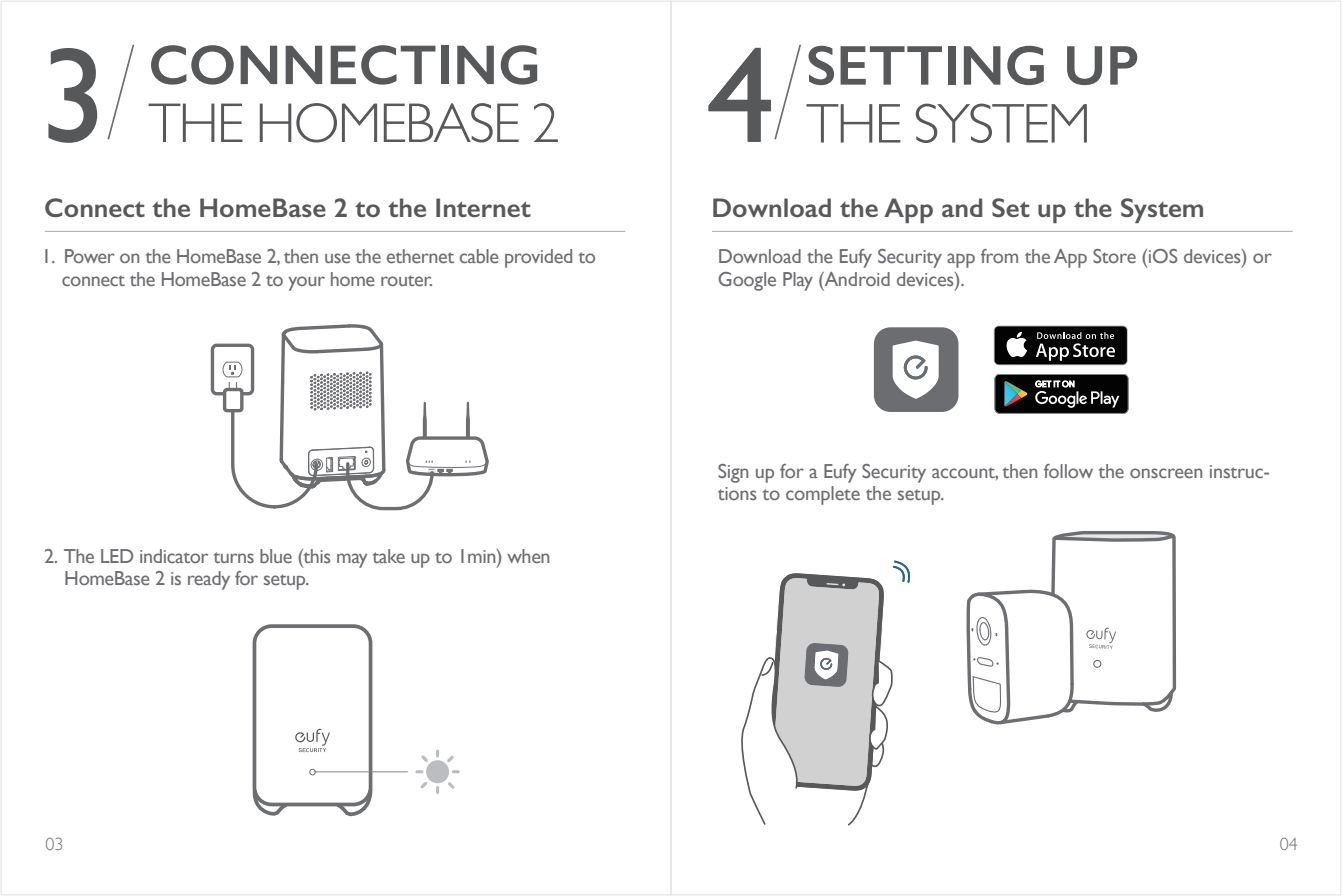
<style>
.page{position:relative;width:1342px;height:896px;background:#fff}
.page>*{position:absolute;margin:0;border:0;box-sizing:border-box;transform-origin:0 0}
.t1{font:135.45px "Gill Sans";color:#57585a}
.t2{font:300 56.25px "Gill Sans";letter-spacing:-.04em;color:#57585a}
.t3{font:600 56.25px "Gill Sans";color:#57585a}
.t4{font:600 27px "Gill Sans";color:#57585a}
.t5{font:20.25px/22.5px "Gill Sans";letter-spacing:-.02em;color:#6d6e71}
.t6{font:300 18px "Gill Sans";color:#6d6e71}
</style>
<div class="page">
<div style="left:253px;top:624px;width:119px;height:182px;border:4px solid #6d6e71;border-radius:17px"></div>
<svg style="left:252px;top:786px;width:38px;height:30px"></svg>
<svg style="left:334px;top:785px;width:39px;height:32px"></svg>
<div style="left:309px;top:768px;width:7px;height:6px;border:1px solid #6d6e71;border-radius:50%"></div>
<svg style="left:295px;top:728px;width:35px;height:23px"></svg>
<hr style="left:45px;top:231px;width:580px;height:1px;background:#a8a9ad">
<svg style="left:107px;top:44px;width:28px;height:96px"></svg>
<div style="left:211px;top:343px;width:43px;height:52px;border:3px solid #6d6e71;border-radius:4px"></div>
<svg style="left:222px;top:324px;width:267px;height:187px"></svg>
<hr style="left:314px;top:771px;width:94px;height:1px;background:#828487">
<div style="left:426px;top:760px;width:23px;height:23px;background:#bcbdc0;border-radius:50%"></div>
<svg style="left:436px;top:749px;width:3px;height:8px"></svg>
<svg style="left:415px;top:770px;width:8px;height:3px"></svg>
<svg style="left:436px;top:786px;width:3px;height:7px"></svg>
<svg style="left:452px;top:770px;width:8px;height:3px"></svg>
<svg style="left:421px;top:755px;width:7px;height:6px"></svg>
<svg style="left:447px;top:755px;width:7px;height:7px"></svg>
<svg style="left:448px;top:782px;width:6px;height:6px"></svg>
<svg style="left:420px;top:782px;width:7px;height:6px"></svg>
<hr style="left:712px;top:231px;width:580px;height:1px;background:#a8a9ad">
<svg style="left:994px;top:325px;width:133px;height:40px"></svg>
<div style="left:994px;top:326px;width:133px;height:38px;background:#030303;border-radius:4px"></div>
<svg style="left:1006px;top:331px;width:21px;height:26px"></svg>
<svg style="left:1036px;top:332px;width:79px;height:28px"></svg>
<svg style="left:994px;top:374px;width:134px;height:39px;background:#2b2e2e"></svg>
<svg style="left:874px;top:327px;width:84px;height:85px"></svg>
<svg style="left:966px;top:531px;width:211px;height:194px"></svg>
<svg style="left:741px;top:560px;width:169px;height:266px"></svg>
<svg style="left:774px;top:44px;width:27px;height:96px"></svg>
<h1 class="t1" style="left:40px;top:16px;width:69px">3</h1>
<h2 class="t3" style="left:148px;top:31px;width:394px">CONNECTING</h2>
<h2 class="t2" style="left:148px;top:79px;width:413px">THE HOMEBASE 2</h2>
<h1 class="t1" style="left:707px;top:16px;width:69px">4</h1>
<h2 class="t3" style="left:806px;top:32px;width:334px">SETTING UP</h2>
<h2 class="t2" style="left:806px;top:80px;width:286px">THE SYSTEM</h2>
<h3 class="t4" style="left:44px;top:192px;width:488px">Connect the HomeBase 2 to the Internet</h3>
<h3 class="t4" style="left:711px;top:192px;width:495px">Download the App and Set up the System</h3>
<p class="t5" style="left:62px;top:245px;width:535px;text-indent:-20px">1. Power on the HomeBase 2, then use the ethernet cable provided to connect the HomeBase 2 to your home router.</p>
<p class="t5" style="left:64px;top:544px;width:488px;text-indent:-20px">2. The LED indicator turns blue (this may take up to 1min) when<br>HomeBase 2 is ready for setup.</p>
<p class="t5" style="left:718px;top:245px;width:555px">Download the Eufy Security app from the App Store (iOS devices) or<br>Google Play (Android devices).</p>
<p class="t5" style="left:718px;top:459px;width:554px">Sign up for a Eufy Security account, then follow the onscreen instruc&shy;tions to complete the setup.</p>
<p class="t6" style="left:46px;top:829px;width:19px">03</p>
<p class="t6" style="left:1280px;top:829px;width:19px">04</p>
</div>
